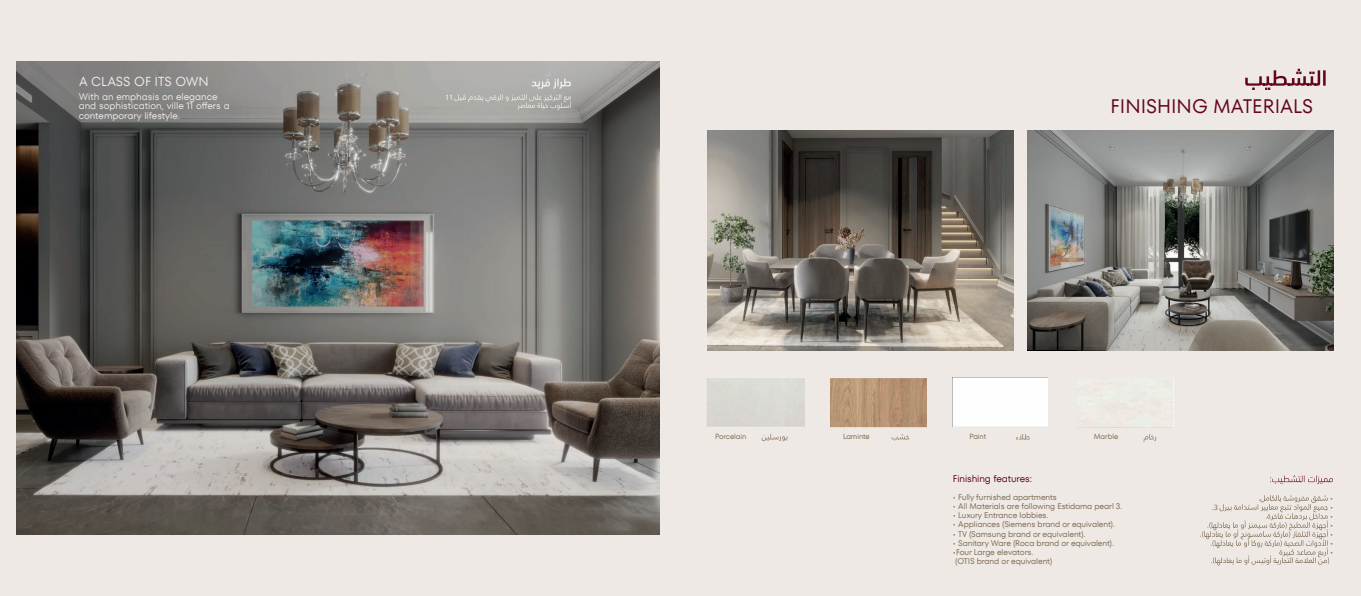
<style>
.page{position:relative;width:1361px;height:596px;background:#fff}
.page>*{position:absolute;margin:0;border:0;box-sizing:border-box;transform-origin:0 0}
.t1{font:19.5px "TT Fors Trial Variable";color:#620422}
.t2{font:13.05px "TT Fors Trial Variable";color:#eee9e5}
.t3{font:9.75px "TT Fors Trial Variable";letter-spacing:-.01em;color:#620422}
.t4{font:9.68px/9.7px "TT Fors Trial Variable";color:#eee9e5}
.t5{font:8.25px/9px "TT Fors Trial Variable";letter-spacing:-.01em;color:#7e6a52}
.t6{font:7.5px "TT Fors Trial Variable";letter-spacing:-.01em;color:#7e6a52}
.t7{font:7.5px "Janna LT";color:#7e6a52}
.t8{font:7.35px "Janna LT";color:#f5f3f1}
</style>
<div class="page">
<div style="left:0;top:0;width:1361px;height:595px;background:#eee9e5"></div>
<img style="left:17px;top:61px;width:642px;height:473px">
<svg style="left:1245px;top:69px;width:80px;height:21px"></svg>
<img style="left:831px;top:378px;width:95px;height:50px">
<svg style="left:1270px;top:475px;width:62px;height:8px"></svg>
<svg style="left:1200px;top:495px;width:129px;height:70px"></svg>
<svg style="left:454px;top:79px;width:117px;height:30px;background:#b3b3b0"></svg>
<img style="left:707px;top:130px;width:306px;height:220px">
<img style="left:1027px;top:130px;width:306px;height:220px">
<svg style="left:762px;top:434px;width:25px;height:7px"></svg>
<svg style="left:892px;top:434px;width:17px;height:6px"></svg>
<svg style="left:1143px;top:434px;width:13px;height:8px"></svg>
<svg style="left:1016px;top:434px;width:13px;height:5px"></svg>
<div style="left:953px;top:377px;width:94px;height:49px;background:#fefefe"></div>
<img style="left:1078px;top:385px;width:90px;height:23px">
<h2 class="t2" style="left:79px;top:74px;width:131px">A CLASS OF ITS OWN</h2>
<p class="t4" style="left:79px;top:91px;width:152px">With an emphasis on elegance and sophistication, ville 11 offers a contemporary lifestyle.</p>
<h1 class="t1" style="left:1110px;top:94px;width:204px">FINISHING MATERIALS</h1>
<p class="t8" style="left:445px;top:93px;width:10px">11</p>
<p class="t6" style="left:715px;top:432px;width:33px">Porcelain</p>
<p class="t6" style="left:843px;top:432px;width:28px">Laminte</p>
<p class="t6" style="left:969px;top:432px;width:18px">Paint</p>
<p class="t6" style="left:1094px;top:432px;width:26px">Marble</p>
<p class="t3" style="left:953px;top:473px;width:81px">Finishing features:</p>
<p class="t5" style="left:953px;top:493px;width:105px">• Fully furnished apartments</p>
<p class="t5" style="left:953px;top:502px;width:171px">• All Materials are following Estidama pearl 3.</p>
<p class="t5" style="left:953px;top:511px;width:97px">• Luxury Entrance lobbies.</p>
<p class="t5" style="left:953px;top:520px;width:163px">• Appliances (Siemens brand or equivalent).</p>
<p class="t5" style="left:953px;top:529px;width:134px">• TV (Samsung brand or equivalent).</p>
<p class="t5" style="left:953px;top:538px;width:163px">• Sanitary Ware (Roca brand or equivalent).</p>
<p class="t5" style="left:953px;top:547px;width:101px">•Four Large elevators. (OTIS brand or equivalent)</p>
<p class="t5" style="left:1330px;top:493px;width:5px">•</p>
<p class="t7" style="left:1211px;top:502px;width:8px">.3</p>
<p class="t5" style="left:1330px;top:502px;width:5px;text-align:justify">• • • • • •</p>
</div>
